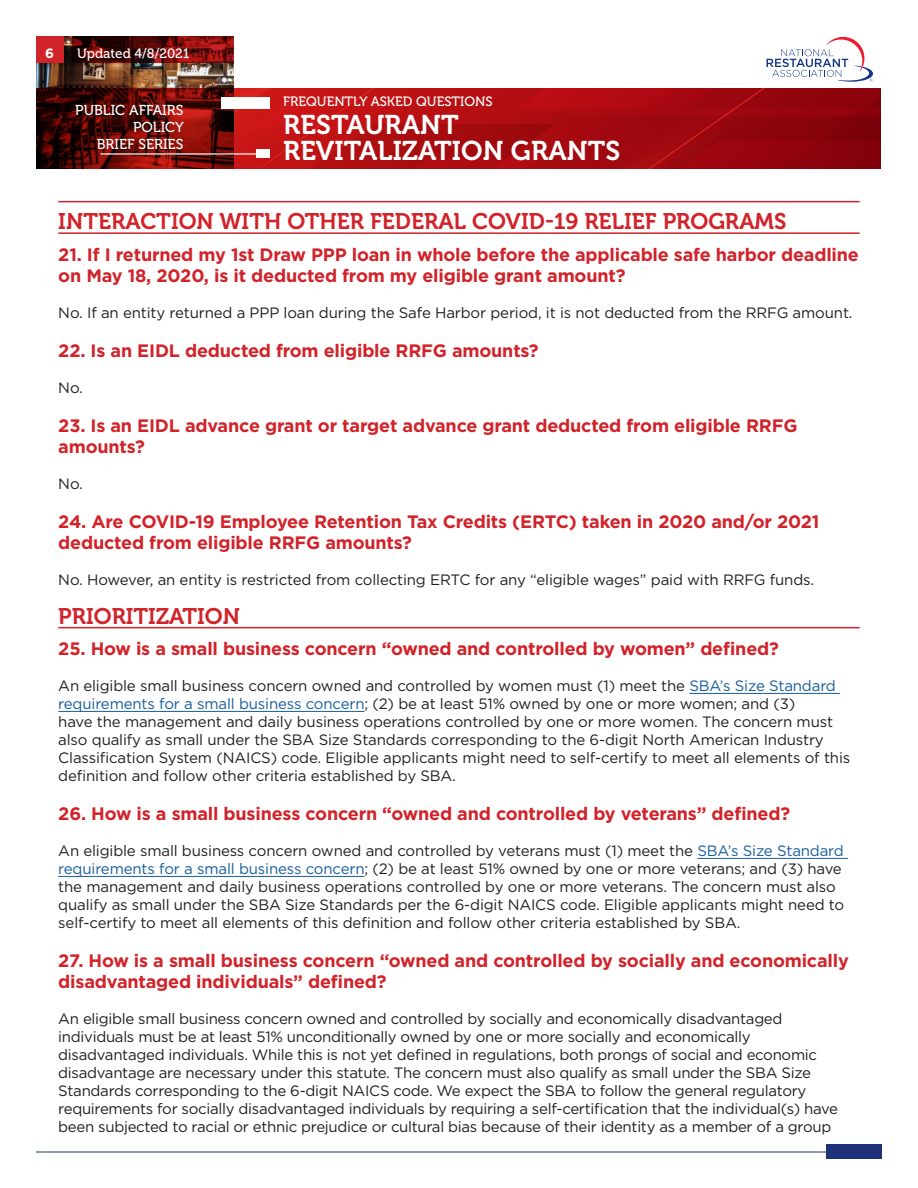
<style>
.page{position:relative;width:918px;height:1188px;background:#fff}
.page>*{position:absolute;margin:0;border:0;box-sizing:border-box;transform-origin:0 0}
.t1{font:27px/25.5px "Museo 700";letter-spacing:.005em;color:#fff}
.SUBSECTION{font:22.5px "Museo 700";color:#d1232a}
.Questions{font:700 18px/21px "Gotham";letter-spacing:-.01em;color:#d1232a}
.Body{font:15px/18px "Gotham";letter-spacing:-.01em;color:#231f20}
.t2{font:14.4px/17.2px "Museo 500";color:#fff;text-align:right}
.t3{font:13.5px "Museo 500";color:#fff}
.t4{font:700 13.5px "Gotham";color:#fff}
.s1{color:#175d9e}
</style>
<div class="page">
<img style="left:36px;top:36px;width:198px;height:52px">
<img style="left:36px;top:88px;width:844px;height:81px">
<svg style="left:767px;top:37px;width:106px;height:45px"></svg>
<div style="left:256px;top:149px;width:14px;height:9px;background:#fff"></div>
<hr style="left:101px;top:153px;width:169px;height:2px;background:#fff">
<div style="left:36px;top:36px;width:27px;height:26px;background:#d1232a"></div>
<div style="left:221px;top:97px;width:49px;height:12px;background:#fff"></div>
<hr style="left:36px;top:1152px;width:846px;height:1px;background:#1c3177">
<div style="left:826px;top:1144px;width:56px;height:14px;background:#1c3177"></div>
<svg style="left:72px;top:36px;width:162px;height:26px;background:#5d0b0a"></svg>
<hr style="left:58px;top:201px;width:802px;height:1px;background:#d1232a">
<hr style="left:58px;top:232px;width:802px;height:2px;background:#d1232a">
<hr style="left:58px;top:627px;width:802px;height:1px;background:#d1232a">
<hr style="left:689px;top:693px;width:151px;height:1px;background:#175d9e">
<hr style="left:58px;top:711px;width:306px;height:1px;background:#175d9e">
<hr style="left:697px;top:858px;width:151px;height:1px;background:#175d9e">
<hr style="left:58px;top:876px;width:306px;height:1px;background:#175d9e">
<p class="t4" style="left:45px;top:45px;width:10px">6</p>
<p class="t3" style="left:77px;top:46px;width:114px">Updated 4/8/2021</p>
<p class="t2" style="left:75px;top:101px;width:110px">PUBLIC AFFAIRS<br>POLICY<br>BRIEF SERIES</p>
<p class="t3" style="left:283px;top:94px;width:211px">FREQUENTLY ASKED QUESTIONS</p>
<h1 class="t1" style="left:283px;top:112px;width:339px">RESTAURANT<br>REVITALIZATION GRANTS</h1>
<p class="SUBSECTION" style="left:58px;top:209px;width:730px">INTERACTION WITH OTHER FEDERAL COVID-19 RELIEF PROGRAMS</p>
<p class="Questions" style="left:58px;top:244px;width:802px">21. If I returned my 1st Draw PPP loan in whole before the applicable safe harbor deadline on May 18, 2020, is it deducted from my eligible grant amount?</p>
<p class="Body" style="left:58px;top:303px;width:796px">No. If an entity returned a PPP loan during the Safe Harbor period, it is not deducted from the RRFG amount.</p>
<p class="Questions" style="left:58px;top:340px;width:482px">22. Is an EIDL deducted from eligible RRFG amounts?</p>
<p class="Body" style="left:58px;top:378px;width:26px">No.</p>
<p class="Questions" style="left:58px;top:415px;width:741px">23. Is an EIDL advance grant or target advance grant deducted from eligible RRFG amounts?</p>
<p class="Body" style="left:58px;top:474px;width:26px">No.</p>
<p class="Questions" style="left:58px;top:511px;width:763px">24. Are COVID-19 Employee Retention Tax Credits (ERTC) taken in 2020 and/or 2021 deducted from eligible RRFG amounts?</p>
<p class="Body" style="left:58px;top:570px;width:757px">No. However, an entity is restricted from collecting ERTC for any “eligible wages” paid with RRFG funds.</p>
<p class="SUBSECTION" style="left:58px;top:604px;width:183px">PRIORITIZATION</p>
<p class="Questions" style="left:58px;top:638px;width:722px">25. How is a small business concern “owned and controlled by women” defined?</p>
<p class="Body" style="left:58px;top:677px;width:793px">An eligible small business concern owned and controlled by women must (1) meet the <span class="s1">SBA’s Size Standard requirements for a small business concern</span>; (2) be at least 51% owned by one or more women; and (3)<br>have the management and daily business operations controlled by one or more women. The concern must also qualify as small under the SBA Size Standards corresponding to the 6-digit North American Industry Classification System (NAICS) code. Eligible applicants might need to self-certify to meet all elements of this definition and follow other criteria established by SBA.</p>
<p class="Questions" style="left:58px;top:803px;width:733px">26. How is a small business concern “owned and controlled by veterans” defined?</p>
<p class="Body" style="left:58px;top:842px;width:787px">An eligible small business concern owned and controlled by veterans must (1) meet the <span class="s1">SBA’s Size Standard requirements for a small business concern</span>; (2) be at least 51% owned by one or more veterans; and (3) have the management and daily business operations controlled by one or more veterans. The concern must also qualify as small under the SBA Size Standards per the 6-digit NAICS code. Eligible applicants might need to self-certify to meet all elements of this definition and follow other criteria established by SBA.</p>
<p class="Questions" style="left:58px;top:950px;width:792px">27. How is a small business concern “owned and controlled by socially and economically disadvantaged individuals” defined?</p>
<p class="Body" style="left:58px;top:1010px;width:781px">An eligible small business concern owned and controlled by socially and economically disadvantaged individuals must be at least 51% unconditionally owned by one or more socially and economically disadvantaged individuals. While this is not yet defined in regulations, both prongs of social and economic disadvantage are necessary under this statute. The concern must also qualify as small under the SBA Size Standards corresponding to the 6-digit NAICS code. We expect the SBA to follow the general regulatory requirements for socially disadvantaged individuals by requiring a self-certification that the individual(s) have been subjected to racial or ethnic prejudice or cultural bias because of their identity as a member of a group</p>
</div>
